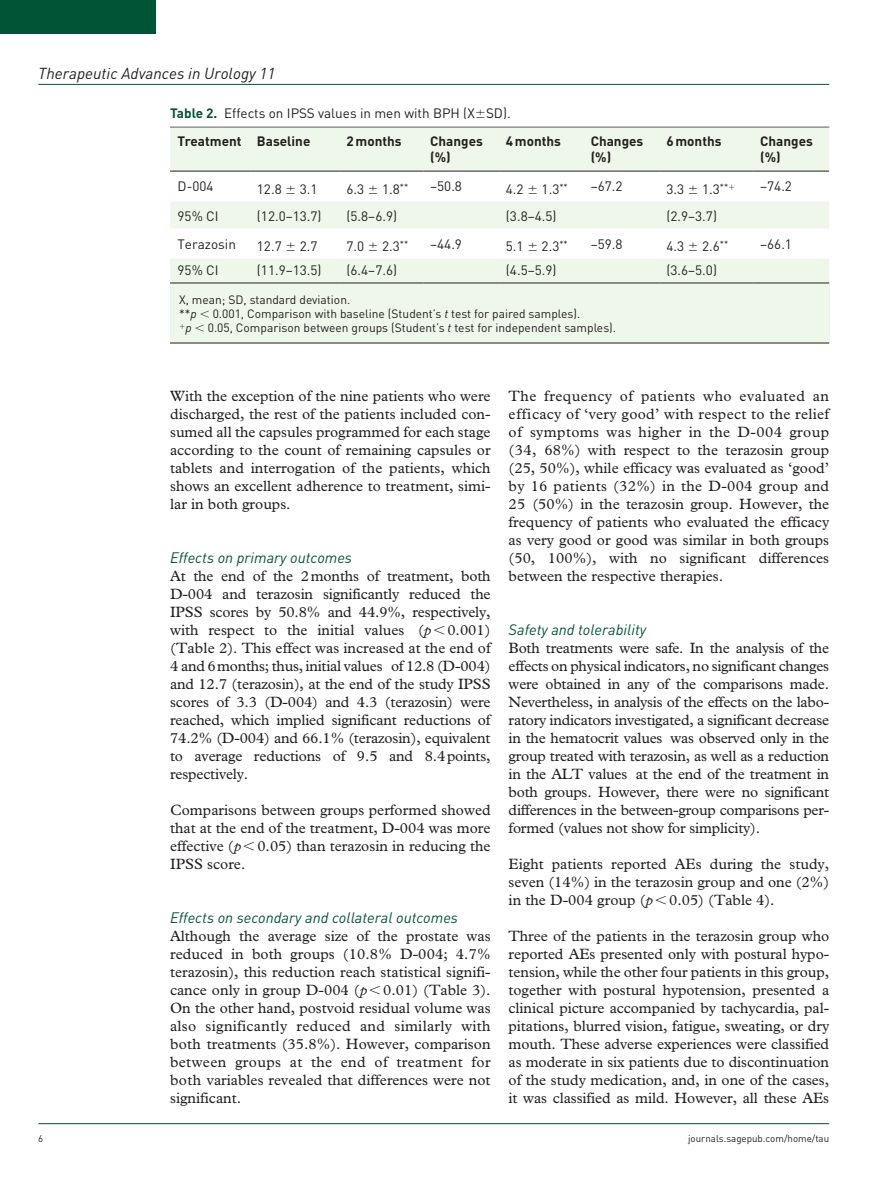
<style>
.page{position:relative;width:893px;height:1191px;background:#fff}
.page>*{position:absolute;margin:0;border:0;box-sizing:border-box;transform-origin:0 0}
.t1{font:italic 15.75px "DIN";color:#231f20}
.t2{font:15px/18px "Plantin Std";color:#231f20;text-align:justify}
.t3{font:italic 15px "DIN";color:#015436}
.t4{font:13.5px/28.5px "DIN";color:#231f20}
.t5{font:700 13.5px/15.8px "DIN";color:#231f20}
.t6{font:12px/14.2px "DIN";color:#231f20}
.t7{font:italic 12px "DIN";color:#231f20}
.t8{font:9.75px "DIN";color:#231f20}
.s1{font-weight:700;color:#015436}
.s2{font-weight:700}
.s3{font-style:italic}
</style>
<div class="page">
<hr style="left:38px;top:84px;width:791px;height:1px;background:#015436">
<hr style="left:38px;top:1123px;width:791px;height:1px;background:#015436">
<div style="left:0;top:0;width:155px;height:34px;background:#015436"></div>
<div style="left:170px;top:284px;width:659px;height:60px;background:#eff7ea"></div>
<hr style="left:170px;top:127px;width:659px;height:1px;background:#231f20">
<hr style="left:170px;top:342px;width:659px;height:1px;background:#231f20">
<div style="left:170px;top:128px;width:659px;height:154px;background:#eff7ea"></div>
<svg style="left:170px;top:172px;width:659px;height:86px"></svg>
<hr style="left:170px;top:171px;width:80px;height:1px;background:#231f20">
<hr style="left:250px;top:171px;width:90px;height:1px;background:#231f20">
<hr style="left:340px;top:171px;width:83px;height:1px;background:#231f20">
<hr style="left:423px;top:171px;width:76px;height:1px;background:#231f20">
<hr style="left:499px;top:171px;width:85px;height:1px;background:#231f20">
<hr style="left:584px;top:171px;width:76px;height:1px;background:#231f20">
<hr style="left:660px;top:171px;width:93px;height:1px;background:#231f20">
<hr style="left:753px;top:171px;width:76px;height:1px;background:#231f20">
<hr style="left:170px;top:282px;width:80px;height:1px;background:#231f20">
<hr style="left:250px;top:282px;width:90px;height:1px;background:#231f20">
<hr style="left:340px;top:282px;width:83px;height:1px;background:#231f20">
<hr style="left:423px;top:282px;width:76px;height:1px;background:#231f20">
<hr style="left:499px;top:282px;width:85px;height:1px;background:#231f20">
<hr style="left:584px;top:282px;width:76px;height:1px;background:#231f20">
<hr style="left:660px;top:282px;width:93px;height:1px;background:#231f20">
<hr style="left:753px;top:282px;width:76px;height:1px;background:#231f20">
<svg style="left:287px;top:185px;width:8px;height:8px"></svg>
<svg style="left:369px;top:185px;width:8px;height:8px"></svg>
<svg style="left:529px;top:185px;width:8px;height:8px"></svg>
<svg style="left:689px;top:185px;width:8px;height:8px"></svg>
<svg style="left:729px;top:184px;width:5px;height:6px"></svg>
<svg style="left:287px;top:243px;width:8px;height:8px"></svg>
<svg style="left:369px;top:243px;width:8px;height:8px"></svg>
<svg style="left:529px;top:243px;width:8px;height:8px"></svg>
<svg style="left:689px;top:243px;width:8px;height:8px"></svg>
<p class="t1" style="left:38px;top:63px;width:238px">Therapeutic Advances in Urology 11</p>
<p class="t4" style="left:178px;top:98px;width:335px;text-indent:-8px"><span class="s1">Table 2.</span> Effects on IPSS values in men with BPH (X SD).<br><span class="s2">Treatment Baseline</span></p>
<p class="t5" style="left:346px;top:133px;width:57px">2months</p>
<p class="t5" style="left:430px;top:133px;width:54px">Changes (%)</p>
<p class="t5" style="left:506px;top:133px;width:57px">4months</p>
<p class="t5" style="left:591px;top:133px;width:54px">Changes (%)</p>
<p class="t5" style="left:666px;top:133px;width:57px">6months</p>
<p class="t5" style="left:760px;top:133px;width:54px">Changes (%)</p>
<p class="t4" style="left:178px;top:172px;width:37px">D-004</p>
<p class="t4" style="left:257px;top:174px;width:26px">12.8</p>
<p class="t4" style="left:300px;top:174px;width:19px">3.1</p>
<p class="t4" style="left:346px;top:174px;width:19px">6.3</p>
<p class="t4" style="left:382px;top:174px;width:28px">1.8<sup>**</sup></p>
<p class="t4" style="left:430px;top:172px;width:33px">–50.8</p>
<p class="t4" style="left:506px;top:174px;width:19px">4.2</p>
<p class="t4" style="left:542px;top:174px;width:28px">1.3<sup>**</sup></p>
<p class="t4" style="left:591px;top:172px;width:33px">–67.2</p>
<p class="t4" style="left:666px;top:174px;width:19px">3.3</p>
<p class="t4" style="left:702px;top:174px;width:28px">1.3<sup>**</sup></p>
<p class="t4" style="left:760px;top:172px;width:33px">–74.2</p>
<p class="t4" style="left:178px;top:202px;width:43px">95% CI</p>
<p class="t4" style="left:257px;top:202px;width:66px">(12.0–13.7)</p>
<p class="t4" style="left:346px;top:202px;width:52px">(5.8–6.9)</p>
<p class="t4" style="left:506px;top:202px;width:52px">(3.8–4.5)</p>
<p class="t4" style="left:666px;top:202px;width:52px">(2.9–3.7)</p>
<p class="t4" style="left:178px;top:229px;width:60px">Terazosin</p>
<p class="t4" style="left:257px;top:232px;width:26px">12.7</p>
<p class="t4" style="left:300px;top:232px;width:19px">2.7</p>
<p class="t4" style="left:346px;top:232px;width:19px">7.0</p>
<p class="t4" style="left:382px;top:232px;width:28px">2.3<sup>**</sup></p>
<p class="t4" style="left:430px;top:229px;width:33px">–44.9</p>
<p class="t4" style="left:506px;top:232px;width:19px">5.1</p>
<p class="t4" style="left:542px;top:232px;width:28px">2.3<sup>**</sup></p>
<p class="t4" style="left:591px;top:229px;width:33px">–59.8</p>
<p class="t4" style="left:666px;top:232px;width:19px">4.3</p>
<p class="t4" style="left:702px;top:232px;width:28px">2.6<sup>**</sup></p>
<p class="t4" style="left:760px;top:229px;width:33px">–66.1</p>
<p class="t4" style="left:178px;top:256px;width:43px">95% CI</p>
<p class="t4" style="left:257px;top:256px;width:66px">(11.9–13.5)</p>
<p class="t4" style="left:346px;top:256px;width:52px">(6.4–7.6)</p>
<p class="t4" style="left:506px;top:256px;width:52px">(4.5–5.9)</p>
<p class="t4" style="left:666px;top:256px;width:52px">(3.6–5.0)</p>
<p class="t6" style="left:179px;top:292px;width:173px">X, mean; SD, standard deviation. **<span class="s3">p</span></p>
<p class="t6" style="left:213px;top:306px;width:369px">0.001, Comparison with baseline (Student’s <span class="s3">t</span> test for paired samples).</p>
<p class="t7" style="left:186px;top:320px;width:8px">p</p>
<p class="t6" style="left:208px;top:320px;width:410px">0.05, Comparison between groups (Student’s <span class="s3">t</span> test for independent samples).</p>
<p class="t2" style="left:170px;top:387px;width:322px">With the exception of the nine patients who were discharged, the rest of the patients included con&shy;sumed all the capsules programmed for each stage according to the count of remaining capsules or tablets and interrogation of the patients, which shows an excellent adherence to treatment, simi&shy;lar in both groups.</p>
<p class="t3" style="left:170px;top:548px;width:183px">Effects on primary outcomes</p>
<p class="t2" style="left:170px;top:567px;width:322px">At the end of the 2months of treatment, both D-004 and terazosin significantly reduced the IPSS scores by 50.8% and 44.9%, respectively, with respect to the initial values (<span class="s3">p</span> 0.001) (Table 2). This effect was increased at the end of 4 and 6months; thus, initial values of 12.8 (D-004) and 12.7 (terazosin), at the end of the study IPSS scores of 3.3 (D-004) and 4.3 (terazosin) were reached, which implied significant reductions of 74.2% (D-004) and 66.1% (terazosin), equivalent to average reductions of 9.5 and 8.4points, respectively.</p>
<p class="t2" style="left:170px;top:801px;width:322px">Comparisons between groups performed showed that at the end of the treatment, D-004 was more effective (<span class="s3">p</span> 0.05) than terazosin in reducing the IPSS score.</p>
<p class="t3" style="left:170px;top:908px;width:289px">Effects on secondary and collateral outcomes</p>
<p class="t2" style="left:170px;top:927px;width:322px">Although the average size of the prostate was reduced in both groups (10.8% D-004; 4.7% terazosin), this reduction reach statistical signifi&shy;cance only in group D-004 (<span class="s3">p</span> 0.01) (Table 3).<br>On the other hand, postvoid residual volume was also significantly reduced and similarly with both treatments (35.8%). However, comparison between groups at the end of treatment for both variables revealed that differences were not significant.</p>
<p class="t2" style="left:509px;top:387px;width:322px">The frequency of patients who evaluated an efficacy of ‘very good’ with respect to the relief of symptoms was higher in the D-004 group (34, 68%) with respect to the terazosin group (25, 50%), while efficacy was evaluated as ‘good’ by 16 patients (32%) in the D-004 group and 25 (50%) in the terazosin group. However, the frequency of patients who evaluated the efficacy as very good or good was similar in both groups (50, 100%), with no significant differences between the respective therapies.</p>
<p class="t3" style="left:509px;top:620px;width:139px">Safety and tolerability</p>
<p class="t2" style="left:509px;top:639px;width:322px">Both treatments were safe. In the analysis of the effects on physical indicators, no significant changes were obtained in any of the comparisons made.<br>Nevertheless, in analysis of the effects on the labo&shy;ratory indicators investigated, a significant decrease in the hematocrit values was observed only in the group treated with terazosin, as well as a reduction in the ALT values at the end of the treatment in both groups. However, there were no significant differences in the between-group comparisons per&shy;formed (values not show for simplicity).</p>
<p class="t2" style="left:509px;top:855px;width:322px">Eight patients reported AEs during the study, seven (14%) in the terazosin group and one (2%) in the D-004 group (<span class="s3">p</span> 0.05) (Table 4).</p>
<p class="t2" style="left:509px;top:927px;width:322px">Three of the patients in the terazosin group who reported AEs presented only with postural hypo&shy;tension, while the other four patients in this group, together with postural hypotension, presented a clinical picture accompanied by tachycardia, pal&shy;pitations, blurred vision, fatigue, sweating, or dry mouth. These adverse experiences were classified as moderate in six patients due to discontinuation of the study medication, and, in one of the cases, it was classified as mild. However, all these AEs</p>
<p class="t8" style="left:38px;top:1132px;width:7px">6</p>
<p class="t8" style="left:688px;top:1132px;width:143px">journals.sagepub.com/home/tau</p>
</div>
